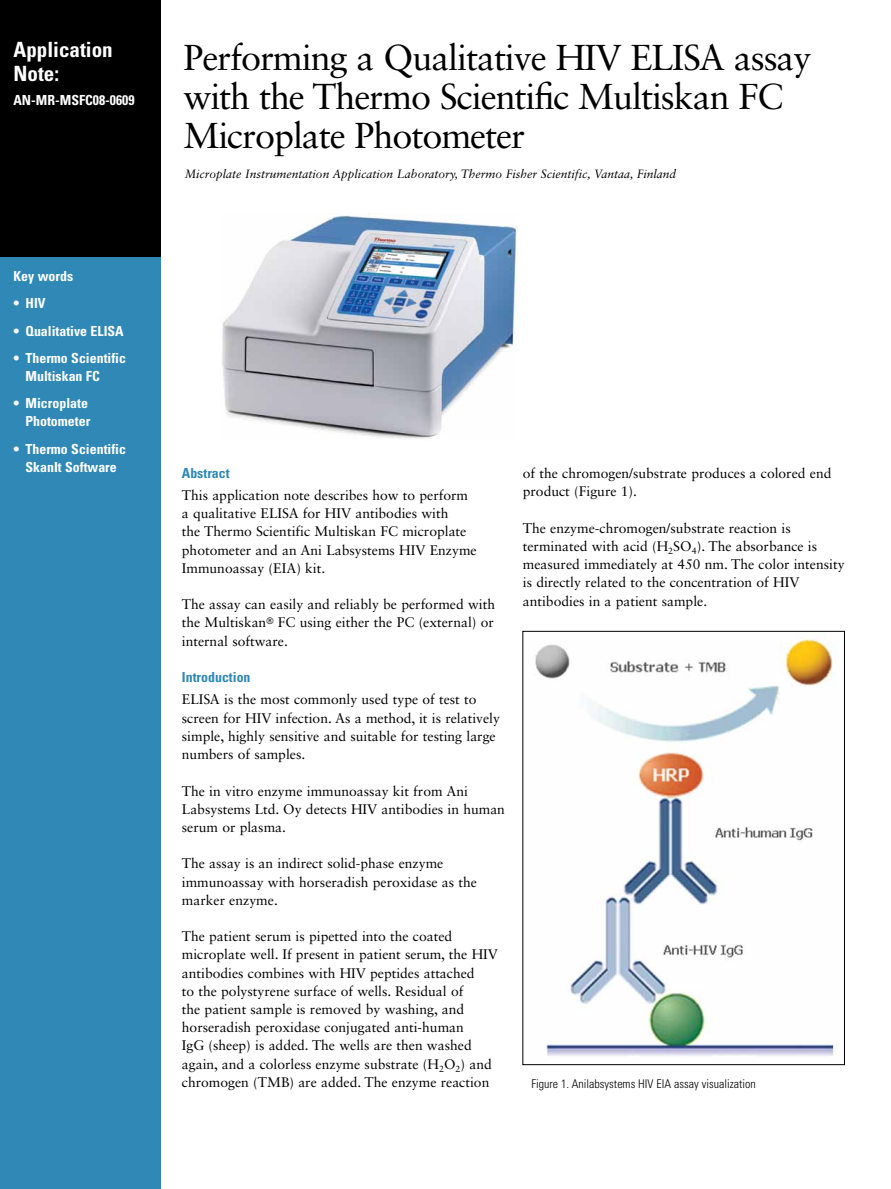
<style>
.page{position:relative;width:891px;height:1189px;background:#fff}
.page>*{position:absolute;margin:0;border:0;box-sizing:border-box;transform-origin:0 0}
.t1{font:36px/39px "Sabon LT Std";letter-spacing:-.03em;color:#000}
.t2{font:700 condensed 21px/24px "Univers LT Std";color:#fff}
.t3{font:13.8px/18.1px "Sabon LT Std";color:#000}
.t4{font:700 condensed 13.8px/18.1px "Univers LT Std";color:#fff}
.t5{font:700 condensed 13.8px "Univers LT Std";color:#2f88b6}
.t6{font:italic 12px "Sabon LT Std";color:#000}
.t7{font:300 condensed 12px "Univers LT Std";color:#000}
</style>
<div class="page">
<div style="left:0;top:208px;width:160px;height:980px;background:#2f88b6"></div>
<div style="left:0;top:0;width:160px;height:256px;background:#000"></div>
<img style="left:222px;top:215px;width:295px;height:224px">
<img style="left:535px;top:633px;width:301px;height:423px">
<h2 class="t2" style="left:14px;top:38px;width:101px">Application<br>Note:</h2>
<p class="t4" style="left:14px;top:91px;width:122px">AN-MR-MSFC08-0609</p>
<p class="t4" style="left:14px;top:267px;width:61px">Key words</p>
<p class="t4" style="left:14px;top:294px;width:34px">• HIV</p>
<p class="t4" style="left:14px;top:321px;width:112px">• Qualitative ELISA</p>
<p class="t4" style="left:26px;top:348px;width:102px;text-indent:-12px">• Thermo Scientific<br>Multiskan FC</p>
<p class="t4" style="left:14px;top:394px;width:78px;text-align:right">• Microplate<br>Photometer</p>
<p class="t4" style="left:14px;top:439px;width:114px;text-align:center">• Thermo Scientific<br>SkanIt Software</p>
<h1 class="t1" style="left:183px;top:37px;width:629px">Performing a Qualitative HIV ELISA assay with the Thermo Scientific Multiskan FC<br>Microplate Photometer</h1>
<p class="t6" style="left:185px;top:167px;width:492px">Microplate Instrumentation Application Laboratory, Thermo Fisher Scientific, Vantaa, Finland</p>
<p class="t5" style="left:182px;top:464px;width:49px">Abstract</p>
<p class="t3" style="left:182px;top:486px;width:296px">This application note describes how to perform a qualitative ELISA for HIV antibodies with<br>the Thermo Scientific Multiskan FC microplate photometer and an Ani Labsystems HIV Enzyme Immunoassay (EIA) kit.</p>
<p class="t3" style="left:182px;top:595px;width:315px;text-align:justify">The assay can easily and reliably be performed with the Multiskan<sup>®</sup> FC using either the PC (external) or internal software.</p>
<p class="t5" style="left:182px;top:668px;width:70px">Introduction</p>
<p class="t3" style="left:182px;top:690px;width:320px">ELISA is the most commonly used type of test to screen for HIV infection. As a method, it is relatively simple, highly sensitive and suitable for testing large numbers of samples.</p>
<p class="t3" style="left:182px;top:781px;width:324px">The in vitro enzyme immunoassay kit from Ani<br>Labsystems Ltd. Oy detects HIV antibodies in human serum or plasma.</p>
<p class="t3" style="left:182px;top:854px;width:296px">The assay is an indirect solid-phase enzyme immunoassay with horseradish peroxidase as the marker enzyme.</p>
<p class="t3" style="left:182px;top:926px;width:317px">The patient serum is pipetted into the coated microplate well. If present in patient serum, the HIV antibodies combines with HIV peptides attached<br>to the polystyrene surface of wells. Residual of<br>the patient sample is removed by washing, and horseradish peroxidase conjugated anti-human<br>IgG (sheep) is added. The wells are then washed again, and a colorless enzyme substrate (H<sub>2</sub>O<sub>2</sub>) and chromogen (TMB) are added. The enzyme reaction</p>
<p class="t3" style="left:522px;top:464px;width:310px">of the chromogen/substrate produces a colored end product (Figure 1).</p>
<p class="t3" style="left:522px;top:518px;width:323px">The enzyme-chromogen/substrate reaction is terminated with acid (H<sub>2</sub>SO<sub>4</sub>). The absorbance is measured immediately at 450 nm. The color intensity is directly related to the concentration of HIV antibodies in a patient sample.</p>
<p class="t7" style="left:531px;top:1076px;width:226px">Figure 1. Anilabsystems HIV EIA assay visualization</p>
</div>
